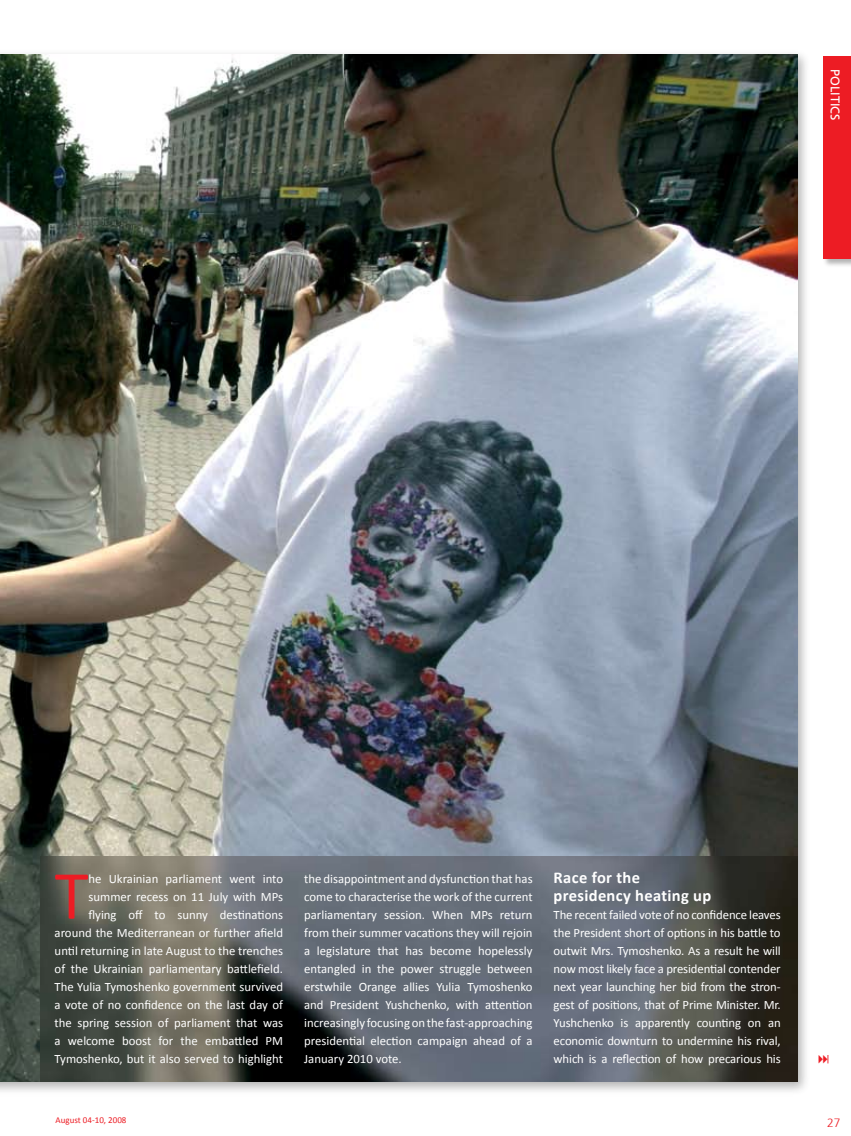
<style>
.page{position:relative;width:851px;height:1136px;background:#fff}
.page>*{position:absolute;margin:0;border:0;box-sizing:border-box;transform-origin:0 0}
.t1{font:69.45px "Calibri";color:#ed1c24}
.t2{font:700 16.5px/18px "Calibri";letter-spacing:.02em;color:#fff}
.t3{font:12.75px/18px "Calibri";color:#fff;text-align:justify}
.t4{font:12.6px "H Fruti";color:#fff}
.t5{font:300 12px "H Fruti";color:#ed1c24}
.t6{font:9px "Calibri";color:#ed1c24}
</style>
<div class="page">
<div style="left:0;top:48px;width:811px;height:1048px;background:#000;opacity:.3"></div>
<img style="left:0;top:54px;width:797px;height:1027px">
<img style="left:41px;top:856px;width:756px;height:225px">
<div style="left:821px;top:54px;width:29px;height:214px;background:#000;opacity:.3"></div>
<div style="left:823px;top:57px;width:27px;height:202px;background:#ed1c24"></div>
<p class="t4" style="left:842px;top:69px;width:53px;rotate:90deg">politics</p>
<p class="t3" style="left:55px;top:868px;width:230px;text-align:right">he Ukrainian parliament went into summer recess on 11 July with MPs<br>flying off to sunny destinations around the Mediterranean or further afield until returning in late August to the trenches of the Ukrainian parliamentary battlefield.<br>The Yulia Tymoshenko government survived a vote of no confidence on the last day of the spring session of parliament that was a welcome boost for the embattled PM Tymoshenko, but it also served to highlight</p>
<p class="t3" style="left:304px;top:868px;width:230px">the disappointment and dysfunction that has come to characterise the work of the current parliamentary session. When MPs return from their summer vacations they will rejoin a legislature that has become hopelessly entangled in the power struggle between erstwhile Orange allies Yulia Tymoshenko and President Yushchenko, with attention increasingly focusing on the fast-approaching presidential election campaign ahead of a January 2010 vote.</p>
<p class="t2" style="left:553px;top:867px;width:159px">Race for the presidency heating up</p>
<h1 class="t1" style="left:55px;top:852px;width:35px">T</h1>
<p class="t3" style="left:553px;top:904px;width:228px">The recent failed vote of no confidence leaves the President short of options in his battle to outwit Mrs. Tymoshenko. As a result he will now most likely face a presidential contender next year launching her bid from the stron&shy;gest of positions, that of Prime Minister. Mr.<br>Yushchenko is apparently counting on an economic downturn to undermine his rival, which is a reflection of how precarious his</p>
<p class="t6" style="left:56px;top:1114px;width:72px">August 04-10, 2008</p>
<p class="t5" style="left:827px;top:1116px;width:15px">27</p>
</div>
